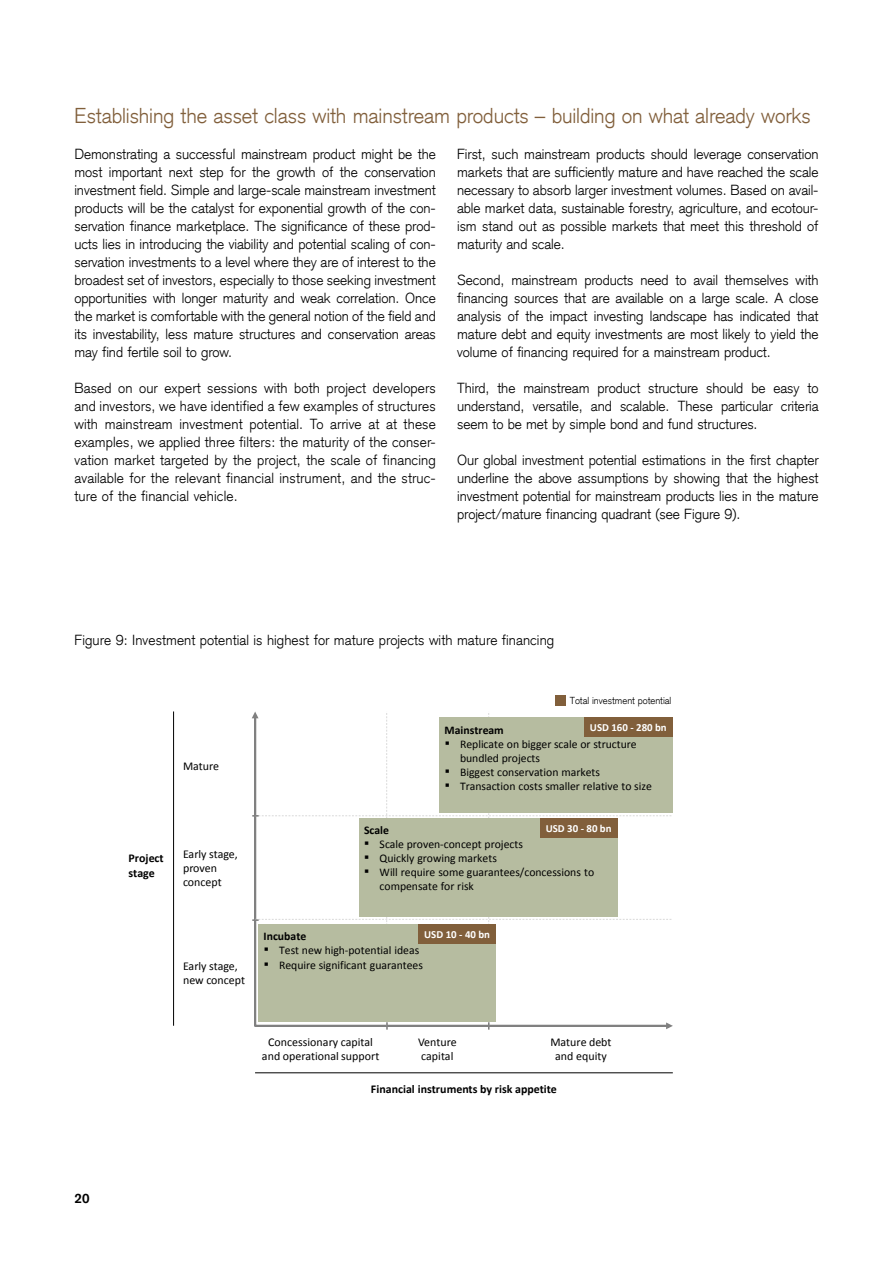
<style>
.page{position:relative;width:893px;height:1263px;background:#fff}
.page>*{position:absolute;margin:0;border:0;box-sizing:border-box;transform-origin:0 0}
.t1{font:300 21px "Credit Suisse Type";letter-spacing:-.005em;color:#815f3b}
.t2{font:300 14.25px/18px "Credit Suisse Type";letter-spacing:-.005em;color:#000;text-align:justify}
.t3{font:700 13.5px "Credit Suisse Type";color:#000}
.t4{font:12px/14.2px "Calibri";color:#000}
.t5{font:700 12px/14.2px "Calibri";color:#000}
.t6{font:11.7px/14.1px "Calibri";color:#000}
.t7{font:700 11.7px "Calibri";color:#000}
.t8{font:700 10.8px "Calibri";color:#fff}
.t9{font:300 9.9px "Credit Suisse Type";letter-spacing:-.005em;color:#000}
.s1{font-family:"Arial";font-size:14.7px}
</style>
<div class="page">
<hr style="left:255px;top:1072px;width:418px;height:1px;background:#000">
<svg style="left:252px;top:711px;width:421px;height:319px"></svg>
<hr style="left:173px;top:711px;width:1px;height:315px;background:#000">
<div style="left:440px;top:717px;width:233px;height:96px;background:#b6bca0"></div>
<div style="left:259px;top:924px;width:237px;height:98px;background:#b6bca0"></div>
<div style="left:584px;top:717px;width:89px;height:20px;background:#815f3b"></div>
<div style="left:359px;top:818px;width:258px;height:99px;background:#b6bca0"></div>
<div style="left:540px;top:818px;width:77px;height:20px;background:#815f3b"></div>
<div style="left:418px;top:924px;width:78px;height:20px;background:#815f3b"></div>
<div style="left:556px;top:695px;width:10px;height:10px;background:#815f3b"></div>
<h1 class="t1" style="left:74px;top:102px;width:738px">Establishing the asset class with mainstream products – building on what already works</h1>
<p class="t2" style="left:74px;top:145px;width:363px">Demonstrating a successful mainstream product might be the most important next step for the growth of the conservation investment field. Simple and large-scale mainstream investment products will be the catalyst for exponential growth of the con&shy;servation finance marketplace. The significance of these prod&shy;ucts lies in introducing the viability and potential scaling of con&shy;servation investments to a level where they are of interest to the broadest set of investors, especially to those seeking investment opportunities with longer maturity and weak correlation. Once the market is comfortable with the general notion of the field and its investability, less mature structures and conservation areas may find fertile soil to grow.</p>
<p class="t2" style="left:74px;top:379px;width:363px">Based on our expert sessions with both project developers and investors, we have identified a few examples of structures with mainstream investment potential. To arrive at at these examples, we applied three filters: the maturity of the conser&shy;vation market targeted by the project, the scale of financing available for the relevant financial instrument, and the struc&shy;ture of the financial vehicle.</p>
<p class="t2" style="left:457px;top:145px;width:363px">First, such mainstream products should leverage conservation markets that are sufficiently mature and have reached the scale necessary to absorb larger investment volumes. Based on avail&shy;able market data, sustainable forestry, agriculture, and ecotour&shy;ism stand out as possible markets that meet this threshold of maturity and scale.</p>
<p class="t2" style="left:457px;top:271px;width:363px">Second, mainstream products need to avail themselves with financing sources that are available on a large scale. A close analysis of the impact investing landscape has indicated that mature debt and equity investments are most likely to yield the volume of financing required for a mainstream product.</p>
<p class="t2" style="left:457px;top:379px;width:363px">Third, the mainstream product structure should be easy to understand, versatile, and scalable. These particular criteria seem to be met by simple bond and fund structures.</p>
<p class="t2" style="left:457px;top:451px;width:363px">Our global investment potential estimations in the first chapter underline the above assumptions by showing that the highest investment potential for mainstream products lies in the mature project/mature financing quadrant (see Figure 9).</p>
<p class="t2" style="left:74px;top:631px;width:481px">Figure 9: Investment potential is highest for mature projects with mature financing</p>
<p class="t9" style="left:570px;top:694px;width:103px">Total investment potential</p>
<p class="t3" style="left:74px;top:1190px;width:17px">20</p>
<p class="t4" style="left:183px;top:758px;width:38px">Mature</p>
<p class="t5" style="left:129px;top:851px;width:37px">Project stage</p>
<p class="t4" style="left:183px;top:846px;width:56px">Early stage, proven concept</p>
<p class="t4" style="left:183px;top:958px;width:64px">Early stage, new concept</p>
<p class="t8" style="left:590px;top:720px;width:78px">USD 160 - 280 bn</p>
<p class="t7" style="left:445px;top:721px;width:61px">Mainstream</p>
<p class="t6" style="left:460px;top:736px;width:178px;text-indent:-15px"><span class="s1">▪</span> Replicate on bigger scale or structure bundled projects</p>
<p class="t6" style="left:445px;top:764px;width:157px"><span class="s1">▪</span> Biggest conservation markets</p>
<p class="t6" style="left:445px;top:778px;width:209px"><span class="s1">▪</span> Transaction costs smaller relative to size</p>
<p class="t8" style="left:546px;top:821px;width:67px">USD 30 - 80 bn</p>
<p class="t7" style="left:364px;top:822px;width:26px">Scale</p>
<p class="t6" style="left:364px;top:837px;width:160px"><span class="s1">▪</span> Scale proven-concept projects</p>
<p class="t6" style="left:364px;top:851px;width:134px"><span class="s1">▪</span> Quickly growing markets</p>
<p class="t6" style="left:380px;top:865px;width:216px;text-indent:-15px"><span class="s1">▪</span> Will require some guarantees/concessions to compensate for risk</p>
<p class="t8" style="left:424px;top:927px;width:67px">USD 10 - 40 bn</p>
<p class="t7" style="left:264px;top:928px;width:44px">Incubate</p>
<p class="t6" style="left:264px;top:943px;width:157px"><span class="s1">▪</span> Test new high-potential ideas</p>
<p class="t6" style="left:264px;top:957px;width:161px"><span class="s1">▪</span> Require significant guarantees</p>
<p class="t4" style="left:262px;top:1034px;width:119px;text-align:center">Concessionary capital and operational support</p>
<p class="t4" style="left:418px;top:1034px;width:40px">Venture capital</p>
<p class="t4" style="left:550px;top:1034px;width:63px;text-align:center">Mature debt and equity</p>
<p class="t5" style="left:371px;top:1081px;width:188px">Financial instruments by risk appetite</p>
</div>
